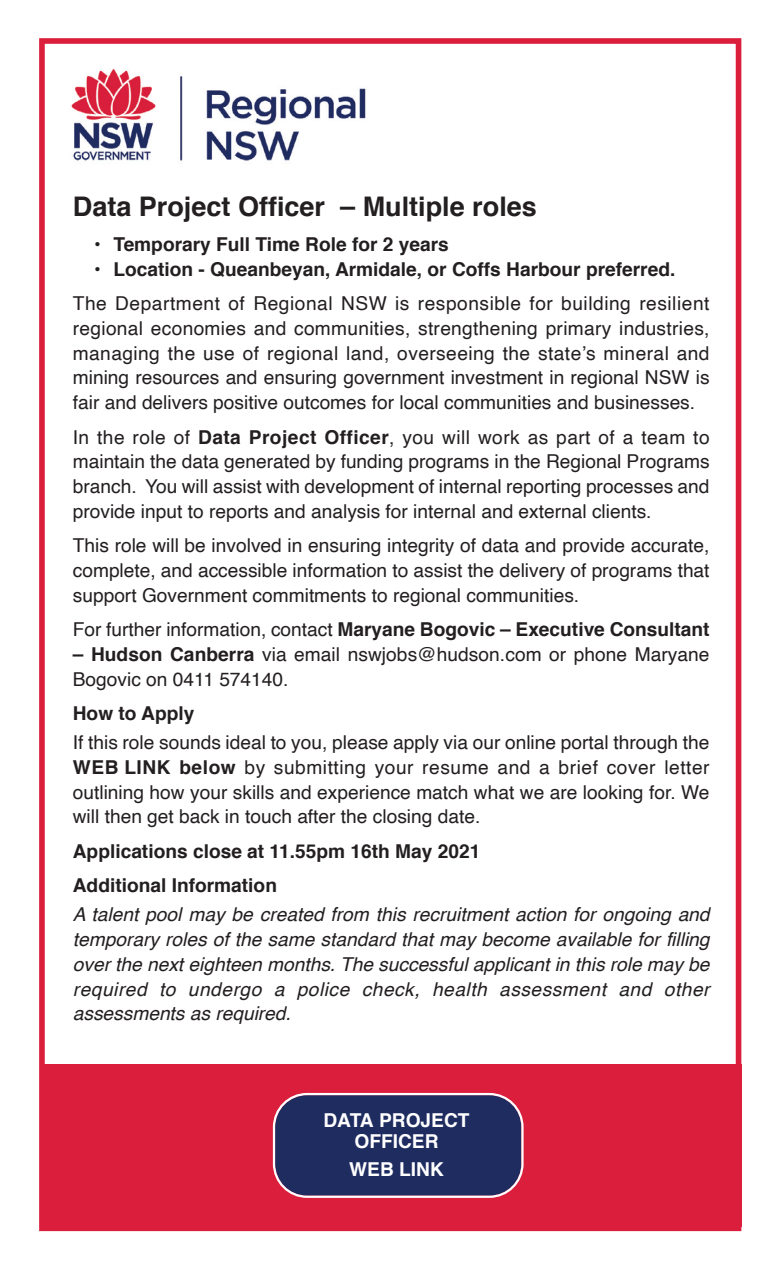
<style>
.page{position:relative;width:784px;height:1274px;background:#fff}
.page>*{position:absolute;margin:0;border:0;box-sizing:border-box;transform-origin:0 0}
.t1{font:700 27px "Helvetica";color:#231f20}
.t2{font:19.12px/24.8px "Helvetica";color:#231f20;text-align:justify}
.t3{font:italic 19.12px/24.8px "Helvetica";letter-spacing:.03em;color:#231f20;text-align:justify}
.t4{font:700 19.12px "Helvetica";color:#231f20}
.t5{font:700 19.12px/21.4px "Helvetica";color:#fff;text-align:center}
.s1{font-weight:700}
.s2{font-weight:400}
</style>
<div class="page">
<div style="left:39px;top:38px;width:702px;height:1193px;border:6px solid #da1e3c"></div>
<img style="left:71px;top:68px;width:295px;height:93px">
<div style="left:44px;top:1064px;width:697px;height:162px;background:#da1e3c"></div>
<svg style="left:273px;top:1093px;width:250px;height:105px"></svg>
<p class="t1" style="left:73px;top:195px;width:465px">Data Project Officer – Multiple roles</p>
<p class="t4" style="left:94px;top:236px;width:356px">• Temporary Full Time Role for 2 years</p>
<p class="t4" style="left:94px;top:261px;width:582px">• Location - Queanbeyan, Armidale, or Coffs Harbour preferred.</p>
<p class="t2" style="left:73px;top:293px;width:638px">The Department of Regional NSW is responsible for building resilient regional economies and communities, strengthening primary industries, managing the use of regional land, overseeing the state’s mineral and mining resources and ensuring government investment in regional NSW is fair and delivers positive outcomes for local communities and businesses.</p>
<p class="t2" style="left:73px;top:426px;width:638px">In the role of <span class="s1">Data Project Officer</span>, you will work as part of a team to maintain the data generated by funding programs in the Regional Programs branch. You will assist with development of internal reporting processes and provide input to reports and analysis for internal and external clients.</p>
<p class="t2" style="left:73px;top:534px;width:638px">This role will be involved in ensuring integrity of data and provide accurate, complete, and accessible information to assist the delivery of programs that support Government commitments to regional communities.</p>
<p class="t4" style="left:73px;top:621px;width:638px"><span class="s2">For further information, contact</span> Maryane Bogovic – Executive Consultant</p>
<p class="t2" style="left:73px;top:643px;width:638px"><span class="s1">– Hudson Canberra</span> via email nswjobs@hudson.com or phone Maryane<br>Bogovic on 0411 574140.</p>
<p class="t4" style="left:73px;top:705px;width:123px">How to Apply</p>
<p class="t2" style="left:73px;top:731px;width:638px">If this role sounds ideal to you, please apply via our online portal through the <span class="s1">WEB LINK below</span> by submitting your resume and a brief cover letter outlining how your skills and experience match what we are looking for. We will then get back in touch after the closing date.</p>
<p class="t4" style="left:73px;top:843px;width:409px">Applications close at 11.55pm 16th May 2021</p>
<p class="t4" style="left:73px;top:877px;width:206px">Additional Information</p>
<p class="t3" style="left:73px;top:903px;width:638px">A talent pool may be created from this recruitment action for ongoing and temporary roles of the same standard that may become available for filling over the next eighteen months. The successful applicant in this role may be required to undergo a police check, health assessment and other assessments as required.</p>
<p class="t5" style="left:323px;top:1110px;width:147px">DATA PROJECT<br>OFFICER</p>
<p class="t5" style="left:349px;top:1160px;width:96px">WEB LINK</p>
</div>
